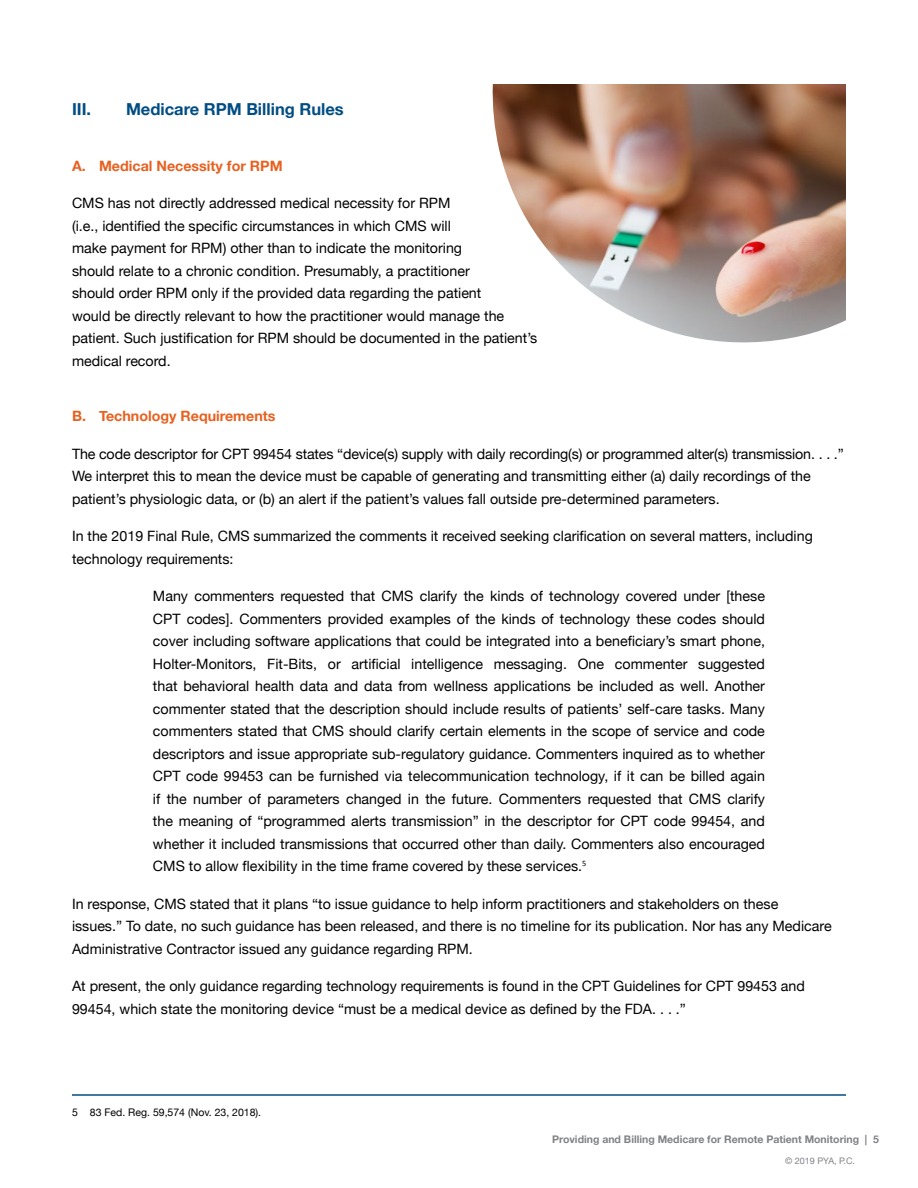
<style>
.page{position:relative;width:918px;height:1188px;background:#fff}
.page>*{position:absolute;margin:0;border:0;box-sizing:border-box;transform-origin:0 0}
.t1{font:700 16.5px "Helvetica Neue";color:#004d83}
.t2{font:14.25px/22.5px "Helvetica Neue";color:#000}
.t3{font:700 14.25px "Helvetica Neue";color:#e76120}
.t4{font:700 10.5px "Helvetica Neue";color:#808285}
.t5{font:10.5px "Helvetica Neue";color:#000}
.t6{font:9px "Helvetica Neue";color:#808285}
</style>
<div class="page">
<hr style="left:72px;top:1094px;width:774px;height:2px;background:#004d83">
<img style="left:492px;top:84px;width:354px;height:259px">
<p class="t1" style="left:72px;top:96px;width:21px">III.</p>
<p class="t1" style="left:126px;top:96px;width:219px">Medicare RPM Billing Rules</p>
<p class="t3" style="left:72px;top:154px;width:212px">A. Medical Necessity for RPM</p>
<p class="t2" style="left:72px;top:193px;width:467px">CMS has not directly addressed medical necessity for RPM<br>(i.e., identified the specific circumstances in which CMS will<br>make payment for RPM) other than to indicate the monitoring<br>should relate to a chronic condition. Presumably, a practitioner<br>should order RPM only if the provided data regarding the patient<br>would be directly relevant to how the practitioner would manage the patient. Such justification for RPM should be documented in the patient’s medical record.</p>
<p class="t3" style="left:72px;top:405px;width:205px">B. Technology Requirements</p>
<p class="t2" style="left:72px;top:443px;width:773px">The code descriptor for CPT 99454 states “device(s) supply with daily recording(s) or programmed alter(s) transmission. . . .”<br>We interpret this to mean the device must be capable of generating and transmitting either (a) daily recordings of the patient’s physiologic data, or (b) an alert if the patient’s values fall outside pre-determined parameters.</p>
<p class="t2" style="left:72px;top:526px;width:742px">In the 2019 Final Rule, CMS summarized the comments it received seeking clarification on several matters, including technology requirements:</p>
<p class="t2" style="left:153px;top:586px;width:614px;text-align:justify">Many commenters requested that CMS clarify the kinds of technology covered under [these CPT codes]. Commenters provided examples of the kinds of technology these codes should cover including software applications that could be integrated into a beneficiary’s smart phone, Holter-Monitors, Fit-Bits, or artificial intelligence messaging. One commenter suggested that behavioral health data and data from wellness applications be included as well. Another commenter stated that the description should include results of patients’ self-care tasks. Many commenters stated that CMS should clarify certain elements in the scope of service and code descriptors and issue appropriate sub-regulatory guidance. Commenters inquired as to whether CPT code 99453 can be furnished via telecommunication technology, if it can be billed again if the number of parameters changed in the future. Commenters requested that CMS clarify the meaning of “programmed alerts transmission” in the descriptor for CPT code 99454, and whether it included transmissions that occurred other than daily. Commenters also encouraged CMS to allow flexibility in the time frame covered by these services.<sup>5</sup></p>
<p class="t2" style="left:72px;top:893px;width:761px">In response, CMS stated that it plans “to issue guidance to help inform practitioners and stakeholders on these issues.” To date, no such guidance has been released, and there is no timeline for its publication. Nor has any Medicare<br>Administrative Contractor issued any guidance regarding RPM.</p>
<p class="t2" style="left:72px;top:976px;width:735px">At present, the only guidance regarding technology requirements is found in the CPT Guidelines for CPT 99453 and<br>99454, which state the monitoring device “must be a medical device as defined by the FDA. . . .”</p>
<p class="t5" style="left:72px;top:1105px;width:191px">5 83 Fed. Reg. 59,574 (Nov. 23, 2018).</p>
<p class="t4" style="left:552px;top:1131px;width:328px">Providing and Billing Medicare for Remote Patient Monitoring | 5</p>
<p class="t6" style="left:785px;top:1154px;width:71px">© 2019 PYA, P.C.</p>
</div>
